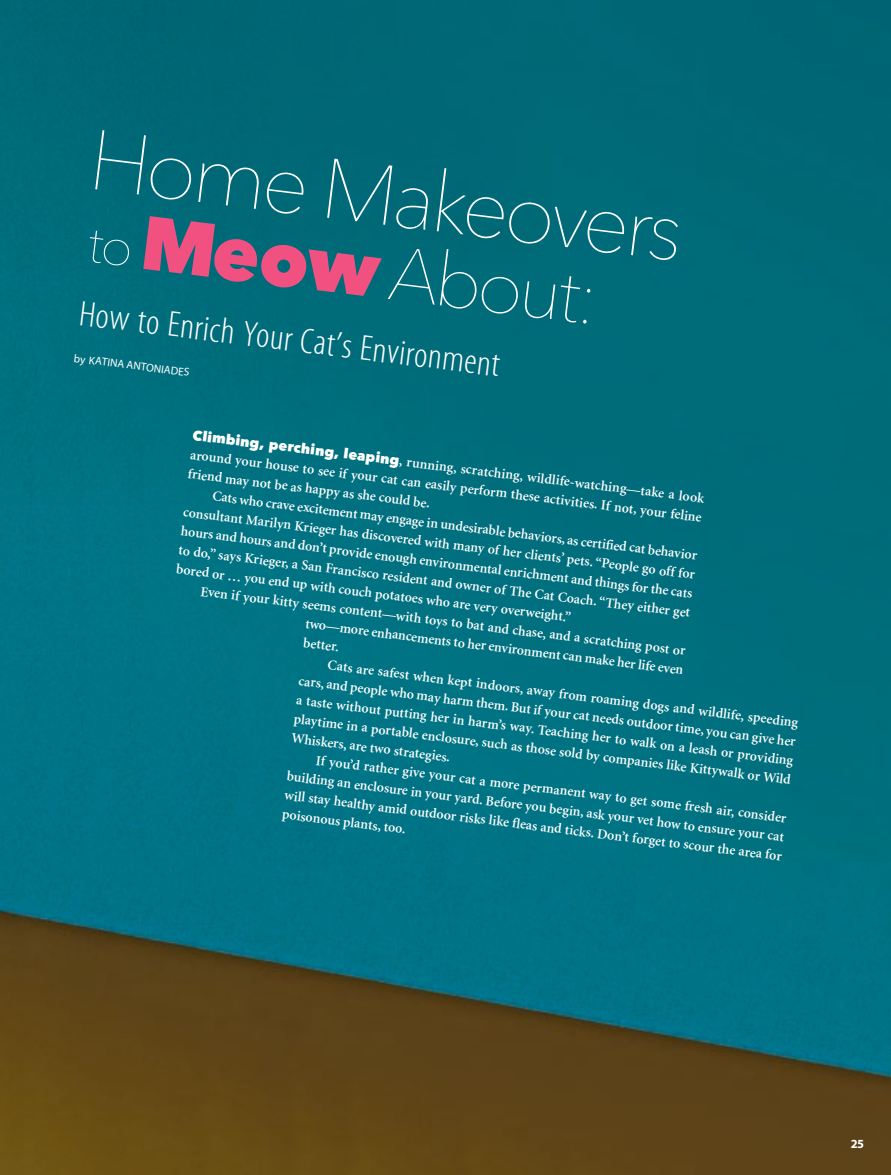
<style>
.page{position:relative;width:891px;height:1175px;background:#fff}
.page>*{position:absolute;margin:0;border:0;box-sizing:border-box;transform-origin:0 0}
.t1{font:200 84px "Avenir Next LT Pro";color:#fff}
.t2{font:200 75px "Avenir Next LT Pro";color:#fff}
.t3{font:36px "Myriad MM213 LT300 CN";color:#fff;scale:1.05 1}
.t4{font:600 13.95px/19.2px "Minion";color:#fff;text-align:justify}
.t5{font:12.45px "Myriad MM700 BD600 NO";color:#fff}
.t6{font:11.25px "Myriad MM400 RG600 NO";color:#fff}
.s1{font-size:52.5px}
.s2{font-weight:800;color:#f05181}
.s3{font-family:"Avenir Next LT Pro";font-weight:800}
</style>
<div class="page">
<img style="left:0;top:0;width:891px;height:1174px">
<h1 class="t1" style="left:94px;top:129px;width:599px;rotate:7deg">Home Makeovers</h1>
<h2 class="t2" style="left:92px;top:209px;width:515px;rotate:7deg"><span class="s1">to</span> <span class="s2">Meow</span> About:</h2>
<h3 class="t3" style="left:81px;top:300px;width:405px;rotate:7deg">How to Enrich Your Cat’s Environment</h3>
<p class="t6" style="left:75px;top:354px;width:118px;rotate:7deg">by KATINA ANTONIADES</p>
<p class="t4" style="left:194px;top:427px;width:517px;rotate:7deg"><span class="s3">Climbing, perching, leaping</span>, running, scratching, wildlife-watching—take a look around your house to see if your cat can easily perform these activities. If not, your feline friend may not be as happy as she could be.</p>
<p class="t4" style="left:187px;top:484px;width:517px;text-indent:27px;rotate:7deg">Cats who crave excitement may engage in undesirable behaviors, as certified cat behavior consultant Marilyn Krieger has discovered with many of her clients’ pets. “People go off for hours and hours and don’t provide enough environmental enrichment and things for the cats to do,” says Krieger, a San Francisco resident and owner of The Cat Coach. “They either get bored or … you end up with couch potatoes who are very overweight.”</p>
<p class="t4" style="left:309px;top:596px;width:382px;text-indent:-108px;rotate:7deg">Even if your kitty seems content—with toys to bat and chase, and a scratching post or two—more enhancements to her environment can make her life even better.</p>
<p class="t4" style="left:302px;top:653px;width:502px;text-indent:27px;rotate:7deg">Cats are safest when kept indoors, away from roaming dogs and wildlife, speeding cars, and people who may harm them. But if your cat needs outdoor time, you can give her a taste without putting her in harm’s way. Teaching her to walk on a leash or providing playtime in a portable enclosure, such as those sold by companies like Kittywalk or Wild Whiskers, are two strategies.</p>
<p class="t4" style="left:290px;top:748px;width:502px;text-indent:27px;rotate:7deg">If you’d rather give your cat a more permanent way to get some fresh air, consider building an enclosure in your yard. Before you begin, ask your vet how to ensure your cat will stay healthy amid outdoor risks like fleas and ticks. Don’t forget to scour the area for poisonous plants, too.</p>
<p class="t5" style="left:851px;top:1138px;width:15px">25</p>
</div>
